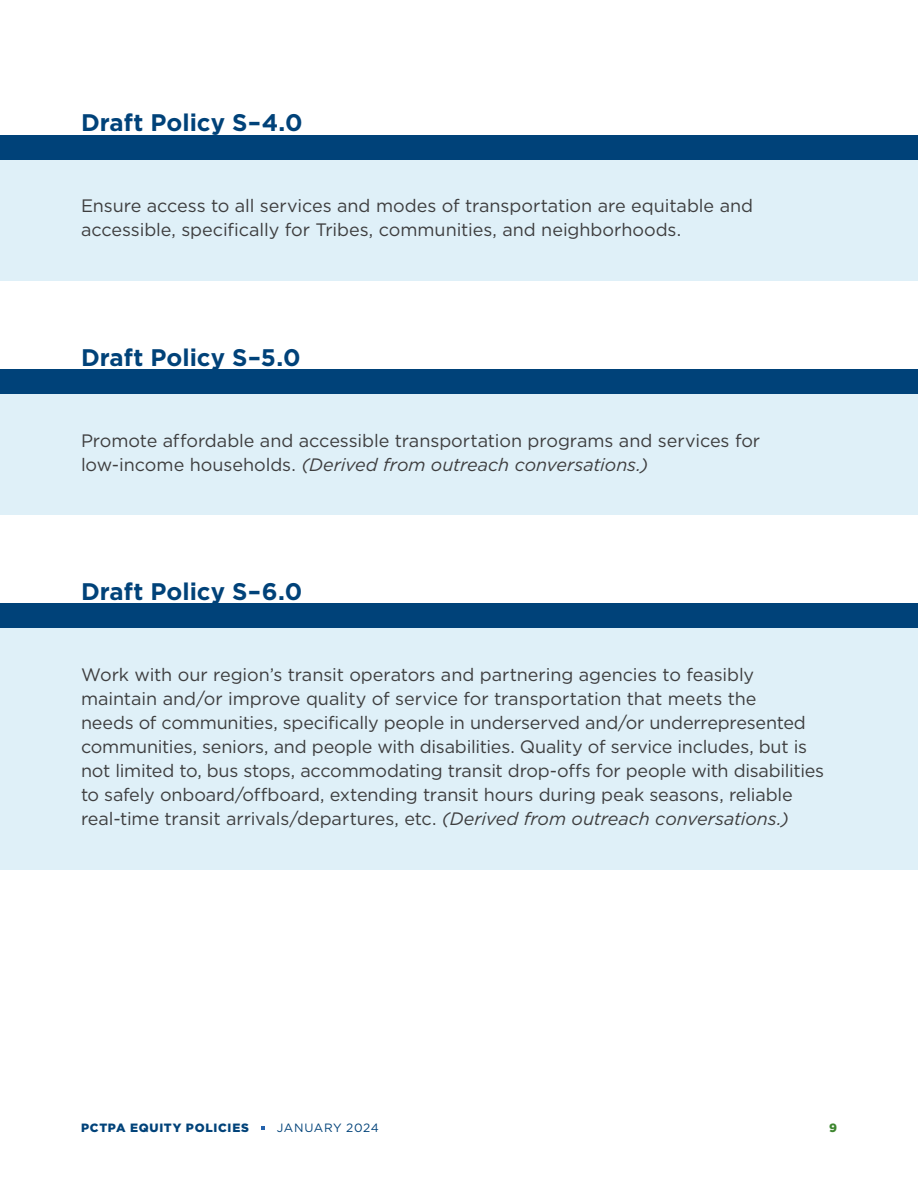
<style>
.page{position:relative;width:918px;height:1188px;background:#fff}
.page>*{position:absolute;margin:0;border:0;box-sizing:border-box;transform-origin:0 0}
.t1{font:700 24px "Gotham HTF";color:#004279}
.t2{font:18px/24px "Gotham HTF";letter-spacing:-.01em;color:#3e3e3f}
.t3{font:900 12px "Gotham HTF";letter-spacing:.065em;color:#004279}
.t4{font:12px "Gotham HTF";letter-spacing:.045em;color:#004279}
.t5{font:900 12px "Gotham HTF";color:#3d862f}
.s1{font-style:italic}
</style>
<div class="page">
<svg style="left:261px;top:1126px;width:4px;height:4px"></svg>
<div style="left:0;top:159px;width:918px;height:122px;background:#dff0f8"></div>
<div style="left:0;top:135px;width:918px;height:24px;background:#004279"></div>
<div style="left:0;top:394px;width:918px;height:121px;background:#dff0f8"></div>
<div style="left:0;top:369px;width:918px;height:25px;background:#004279"></div>
<div style="left:0;top:628px;width:918px;height:241px;background:#dff0f8"></div>
<div style="left:0;top:604px;width:918px;height:24px;background:#004279"></div>
<h1 class="t1" style="left:81px;top:109px;width:223px">Draft Policy S–4.0</h1>
<p class="t2" style="left:81px;top:194px;width:674px">Ensure access to all services and modes of transportation are equitable and accessible, specifically for Tribes, communities, and neighborhoods.</p>
<h1 class="t1" style="left:81px;top:343px;width:221px">Draft Policy S–5.0</h1>
<p class="t2" style="left:81px;top:428px;width:681px">Promote affordable and accessible transportation programs and services for low-income households. <span class="s1">(Derived from outreach conversations.)</span></p>
<h1 class="t1" style="left:81px;top:578px;width:223px">Draft Policy S–6.0</h1>
<p class="t2" style="left:81px;top:662px;width:745px">Work with our region’s transit operators and partnering agencies to feasibly maintain and/or improve quality of service for transportation that meets the<br>needs of communities, specifically people in underserved and/or underrepresented communities, seniors, and people with disabilities. Quality of service includes, but is not limited to, bus stops, accommodating transit drop-offs for people with disabilities to safely onboard/offboard, extending transit hours during peak seasons, reliable real-time transit arrivals/departures, etc. <span class="s1">(Derived from outreach conversations.)</span></p>
<p class="t3" style="left:81px;top:1121px;width:170px">PCTPA EQUITY POLICIES</p>
<p class="t4" style="left:277px;top:1121px;width:104px">JANUARY 2024</p>
<p class="t5" style="left:829px;top:1121px;width:9px">9</p>
</div>
